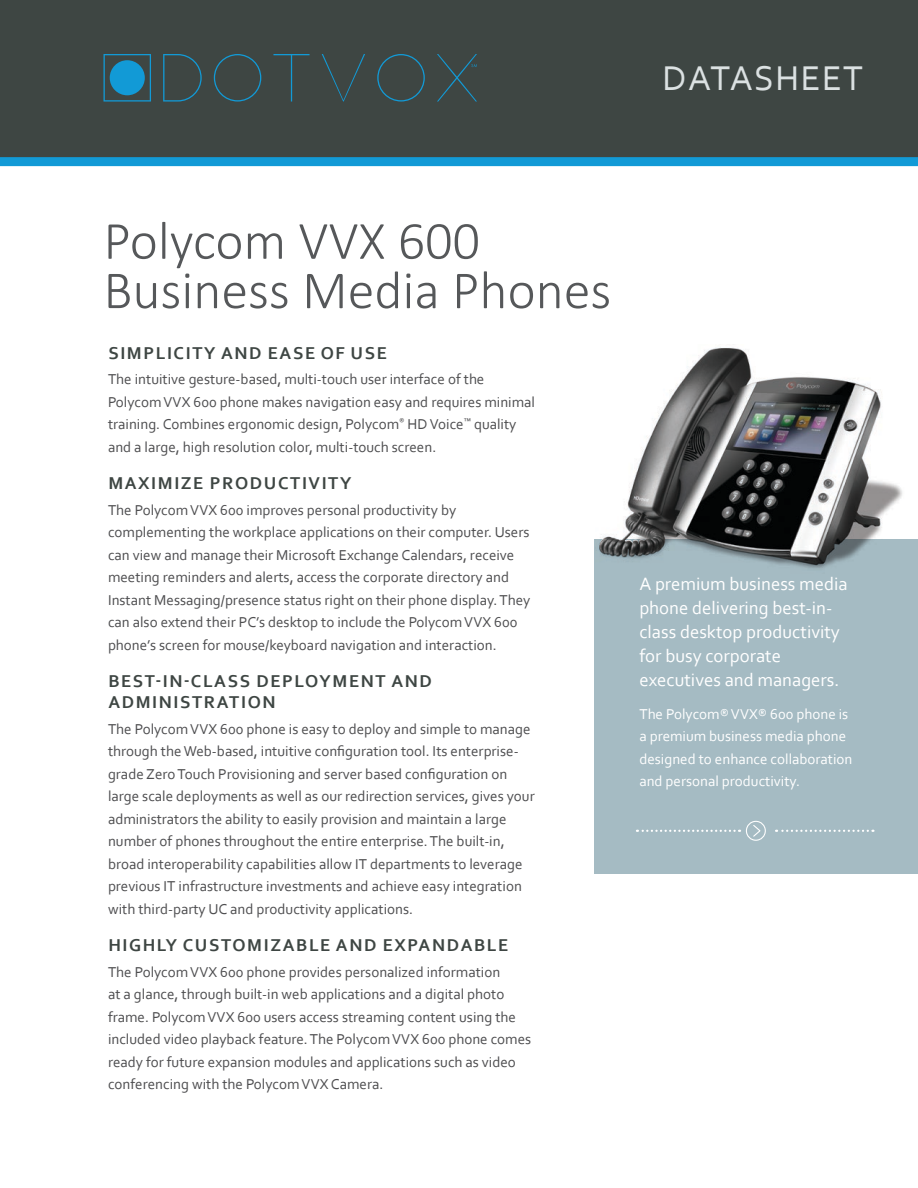
<style>
.page{position:relative;width:918px;height:1188px;background:#fff}
.page>*{position:absolute;margin:0;border:0;box-sizing:border-box;transform-origin:0 0}
.subhead_1{font:300 54px "Calibri";color:#56585a}
.body_-_dv{font:36px "Corbel";letter-spacing:.04em;color:#dbe1e2}
.body_-_dv-2{font:18.75px/24px "Corbel";color:#fff}
.subhead_2{font:700 18px/21px "Corbel";letter-spacing:.09em;color:#3e4643}
.body_-_dv-3{font:15px/22.5px "Corbel";color:#4d4d4f}
.body_-_dv-4{font:15px/22.5px "Corbel";color:#fff}
</style>
<div class="page">
<div style="left:0;top:0;width:918px;height:158px;background:#3e4643"></div>
<div style="left:594px;top:539px;width:324px;height:335px;background:#a5bbc3"></div>
<div style="left:0;top:157px;width:918px;height:9px;background:#129ad6"></div>
<svg style="left:104px;top:54px;width:47px;height:48px"></svg>
<svg style="left:214px;top:54px;width:47px;height:48px"></svg>
<svg style="left:377px;top:54px;width:48px;height:48px"></svg>
<svg style="left:163px;top:54px;width:39px;height:48px"></svg>
<svg style="left:273px;top:54px;width:37px;height:48px"></svg>
<svg style="left:322px;top:54px;width:43px;height:48px"></svg>
<div style="left:110px;top:60px;width:35px;height:35px;background:#129ad6;border-radius:50%"></div>
<svg style="left:437px;top:54px;width:40px;height:48px"></svg>
<div style="left:746px;top:821px;width:20px;height:20px;border:1px solid #fff;border-radius:50%"></div>
<svg style="left:753px;top:824px;width:9px;height:14px"></svg>
<svg style="left:637px;top:830px;width:103px;height:2px"></svg>
<svg style="left:776px;top:830px;width:97px;height:2px"></svg>
<img style="left:719px;top:347px;width:183px;height:221px">
<img style="left:599px;top:348px;width:281px;height:216px">
<p class="body_-_dv" style="left:662px;top:55px;width:202px">DATASHEET</p>
<p class="subhead_1" style="left:104px;top:207px;width:378px">Polycom VVX 600</p>
<p class="subhead_1" style="left:104px;top:257px;width:509px">Business Media Phones</p>
<p class="subhead_2" style="left:108px;top:342px;width:280px">SIMPLICITY AND EASE OF USE</p>
<p class="body_-_dv-3" style="left:108px;top:368px;width:429px">The intuitive gesture-based, multi-touch user interface of the Polycom VVX 600 phone makes navigation easy and requires minimal training. Combines ergonomic design, Polycom<sup>®</sup> HD Voice<sup>™</sup> quality and a large, high resolution color, multi-touch screen.</p>
<p class="subhead_2" style="left:108px;top:473px;width:245px">MAXIMIZE PRODUCTIVITY</p>
<p class="body_-_dv-3" style="left:108px;top:498px;width:424px">The Polycom VVX 600 improves personal productivity by complementing the workplace applications on their computer. Users can view and manage their Microsoft Exchange Calendars, receive meeting reminders and alerts, access the corporate directory and Instant Messaging/presence status right on their phone display. They can also extend their PC’s desktop to include the Polycom VVX 600 phone’s screen for mouse/keyboard navigation and interaction.</p>
<p class="subhead_2" style="left:108px;top:670px;width:325px">BEST-IN-CLASS DEPLOYMENT AND<br>ADMINISTRATION</p>
<p class="body_-_dv-3" style="left:108px;top:717px;width:428px">The Polycom VVX 600 phone is easy to deploy and simple to manage through the Web-based, intuitive configuration tool. Its enterprise&shy;grade Zero Touch Provisioning and server based configuration on large scale deployments as well as our redirection services, gives your administrators the ability to easily provision and maintain a large number of phones throughout the entire enterprise. The built-in, broad interoperability capabilities allow IT departments to leverage previous IT infrastructure investments and achieve easy integration with third-party UC and productivity applications.</p>
<p class="subhead_2" style="left:108px;top:934px;width:402px">HIGHLY CUSTOMIZABLE AND EXPANDABLE</p>
<p class="body_-_dv-3" style="left:108px;top:960px;width:425px">The Polycom VVX 600 phone provides personalized information<br>at a glance, through built-in web applications and a digital photo frame. Polycom VVX 600 users access streaming content using the included video playback feature. The Polycom VVX 600 phone comes ready for future expansion modules and applications such as video conferencing with the Polycom VVX Camera.</p>
<p class="body_-_dv-2" style="left:639px;top:571px;width:210px">A premium business media phone delivering best-in&shy;class desktop productivity for busy corporate executives and managers.</p>
<p class="body_-_dv-4" style="left:639px;top:702px;width:215px">The Polycom® VVX® 600 phone is a premium business media phone designed to enhance collaboration and personal productivity.</p>
</div>
